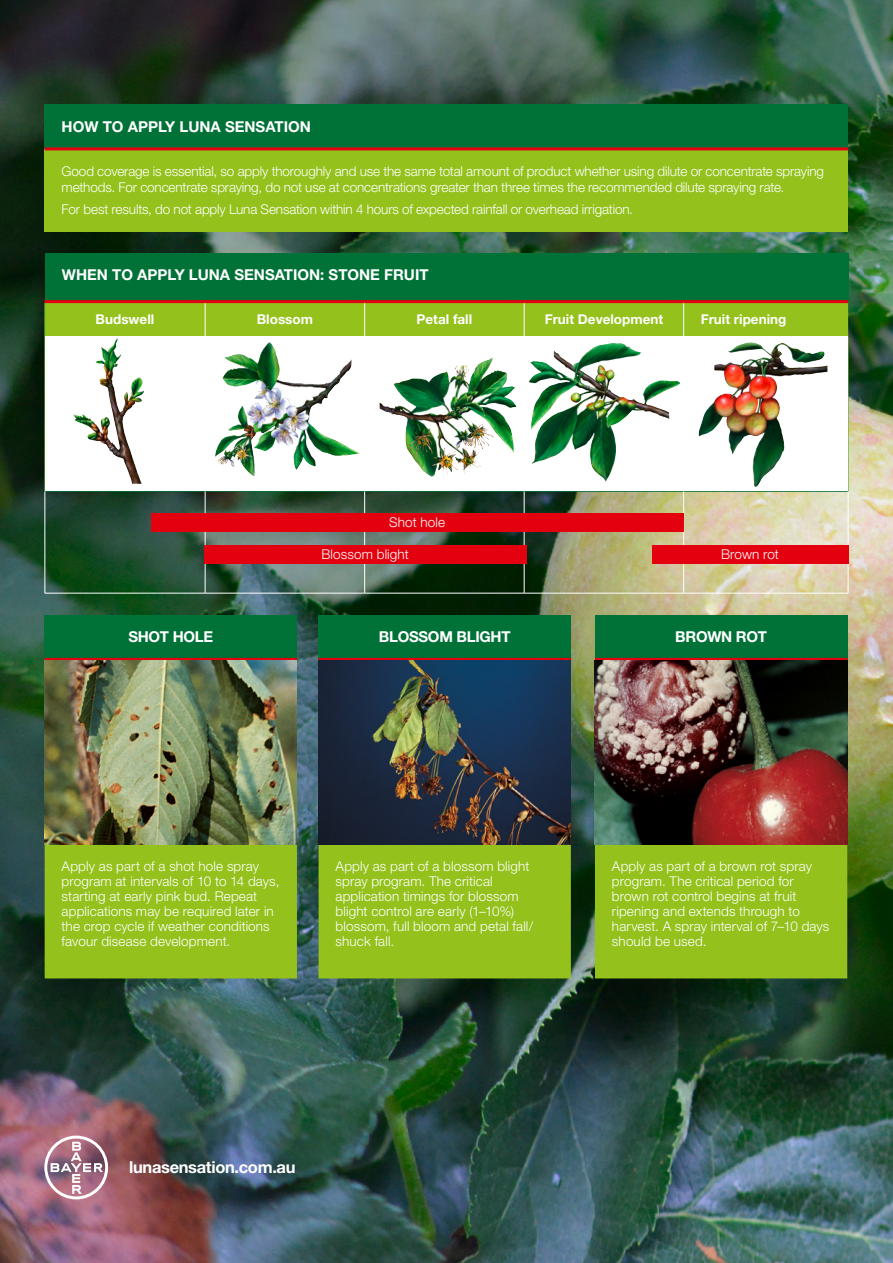
<style>
.page{position:relative;width:893px;height:1263px;background:#fff}
.page>*{position:absolute;margin:0;border:0;box-sizing:border-box;transform-origin:0 0}
.t1{font:700 16.5px "Helvetica Neue LT Std";letter-spacing:-.02em;color:#fff}
.t2{font:700 15px "Helvetica Neue LT Std";color:#fff}
.t3{font:700 15px "Helvetica Neue LT Std";letter-spacing:-.02em;color:#fff}
.t4{font:300 13.5px/15px "Helvetica Neue LT Std";color:#fff}
.t5{font:700 13.5px "Helvetica Neue LT Std";color:#fff}
</style>
<div class="page">
<img style="left:0;top:948px;width:893px;height:315px">
<img style="left:0;top:0;width:893px;height:948px">
<svg style="left:44px;top:1135px;width:64px;height:64px"></svg>
<div style="left:45px;top:104px;width:803px;height:45px;background:#007237"></div>
<div style="left:45px;top:149px;width:803px;height:82px;background:#94c11c"></div>
<hr style="left:45px;top:147px;width:803px;height:3px;background:#e3000f">
<div style="left:45px;top:615px;width:252px;height:44px;background:#007237"></div>
<div style="left:45px;top:844px;width:252px;height:134px;background:#94c11c"></div>
<hr style="left:45px;top:658px;width:252px;height:3px;background:#e3000f">
<img style="left:45px;top:661px;width:252px;height:183px">
<div style="left:319px;top:615px;width:252px;height:44px;background:#007237"></div>
<div style="left:319px;top:844px;width:252px;height:134px;background:#94c11c"></div>
<hr style="left:319px;top:658px;width:252px;height:3px;background:#e3000f">
<img style="left:319px;top:661px;width:252px;height:183px">
<div style="left:595px;top:615px;width:252px;height:44px;background:#007237"></div>
<div style="left:595px;top:844px;width:252px;height:134px;background:#94c11c"></div>
<hr style="left:595px;top:658px;width:252px;height:3px;background:#e3000f">
<img style="left:595px;top:661px;width:252px;height:183px">
<div style="left:45px;top:253px;width:803px;height:49px;background:#007237"></div>
<div style="left:46px;top:303px;width:802px;height:34px;background:#94c11c"></div>
<hr style="left:45px;top:491px;width:160px;height:1px;background:#007237">
<hr style="left:205px;top:491px;width:160px;height:1px;background:#007237">
<hr style="left:365px;top:491px;width:159px;height:1px;background:#007237">
<hr style="left:524px;top:491px;width:160px;height:1px;background:#007237">
<hr style="left:684px;top:491px;width:164px;height:1px;background:#007237">
<hr style="left:364px;top:337px;width:1px;height:154px;background:#64b32c">
<hr style="left:683px;top:337px;width:1px;height:154px;background:#64b32c">
<hr style="left:848px;top:337px;width:1px;height:154px;background:#64b32c">
<hr style="left:205px;top:303px;width:1px;height:34px;background:#fff">
<hr style="left:364px;top:303px;width:1px;height:34px;background:#fff">
<hr style="left:524px;top:303px;width:1px;height:34px;background:#fff">
<hr style="left:683px;top:303px;width:1px;height:34px;background:#fff">
<hr style="left:45px;top:303px;width:1px;height:34px;background:#64b32c">
<hr style="left:45px;top:300px;width:160px;height:3px;background:#e3000f">
<hr style="left:205px;top:300px;width:160px;height:3px;background:#e3000f">
<hr style="left:365px;top:300px;width:159px;height:3px;background:#e3000f">
<hr style="left:524px;top:300px;width:160px;height:3px;background:#e3000f">
<hr style="left:684px;top:300px;width:164px;height:3px;background:#e3000f">
<hr style="left:45px;top:491px;width:1px;height:102px;background:#fff">
<hr style="left:205px;top:491px;width:1px;height:102px;background:#fff">
<hr style="left:364px;top:491px;width:1px;height:102px;background:#fff">
<hr style="left:524px;top:491px;width:1px;height:102px;background:#fff">
<hr style="left:683px;top:491px;width:1px;height:102px;background:#fff">
<hr style="left:848px;top:491px;width:1px;height:102px;background:#fff">
<hr style="left:45px;top:593px;width:160px;height:1px;background:#fff">
<hr style="left:205px;top:593px;width:160px;height:1px;background:#fff">
<hr style="left:365px;top:593px;width:159px;height:1px;background:#fff">
<hr style="left:524px;top:593px;width:160px;height:1px;background:#fff">
<hr style="left:684px;top:593px;width:164px;height:1px;background:#fff">
<div style="left:45px;top:337px;width:160px;height:154px;background:#fff"></div>
<img style="left:73px;top:338px;width:71px;height:146px">
<img style="left:205px;top:337px;width:159px;height:154px">
<img style="left:220px;top:342px;width:49px;height:89px">
<div style="left:365px;top:337px;width:159px;height:154px;background:#fff"></div>
<img style="left:379px;top:358px;width:113px;height:119px">
<div style="left:524px;top:337px;width:159px;height:154px;background:#fff"></div>
<img style="left:529px;top:343px;width:140px;height:139px">
<div style="left:684px;top:337px;width:164px;height:154px;background:#fff"></div>
<img style="left:698px;top:345px;width:129px;height:142px">
<div style="left:204px;top:545px;width:322px;height:19px;background:#e3000f"></div>
<div style="left:652px;top:545px;width:196px;height:19px;background:#e3000f"></div>
<div style="left:151px;top:513px;width:532px;height:19px;background:#e3000f"></div>
<p class="t2" style="left:62px;top:117px;width:251px">HOW TO APPLY LUNA SENSATION</p>
<p class="t4" style="left:62px;top:162px;width:764px;line-height:16.2px">Good coverage is essential, so apply thoroughly and use the same total amount of product whether using dilute or concentrate spraying methods. For concentrate spraying, do not use at concentrations greater than three times the recommended dilute spraying rate.</p>
<p class="t4" style="left:62px;top:202px;width:573px">For best results, do not apply Luna Sensation within 4 hours of expected rainfall or overhead irrigation.</p>
<p class="t2" style="left:62px;top:266px;width:368px">WHEN TO APPLY LUNA SENSATION: STONE FRUIT</p>
<p class="t5" style="left:96px;top:311px;width:60px">Budswell</p>
<p class="t5" style="left:257px;top:311px;width:58px">Blossom</p>
<p class="t5" style="left:417px;top:311px;width:57px">Petal fall</p>
<p class="t5" style="left:545px;top:311px;width:120px">Fruit Development</p>
<p class="t5" style="left:701px;top:311px;width:87px">Fruit ripening</p>
<p class="t4" style="left:389px;top:515px;width:57px">Shot hole</p>
<p class="t3" style="left:128px;top:628px;width:86px">SHOT HOLE</p>
<p class="t4" style="left:321px;top:547px;width:89px">Blossom blight</p>
<p class="t4" style="left:721px;top:547px;width:59px">Brown rot</p>
<p class="t3" style="left:379px;top:628px;width:133px">BLOSSOM BLIGHT</p>
<p class="t3" style="left:675px;top:628px;width:93px">BROWN ROT</p>
<p class="t4" style="left:62px;top:858px;width:219px">Apply as part of a shot hole spray program at intervals of 10 to 14 days, starting at early pink bud. Repeat applications may be required later in the crop cycle if weather conditions favour disease development.</p>
<p class="t4" style="left:336px;top:858px;width:199px">Apply as part of a blossom blight spray program. The critical application timings for blossom blight control are early (1–10%) blossom, full bloom and petal fall/ shuck fall.</p>
<p class="t4" style="left:612px;top:858px;width:219px">Apply as part of a brown rot spray program. The critical period for brown rot control begins at fruit ripening and extends through to harvest. A spray interval of 7–10 days should be used.</p>
<p class="t1" style="left:129px;top:1157px;width:168px">lunasensation.com.au</p>
</div>
